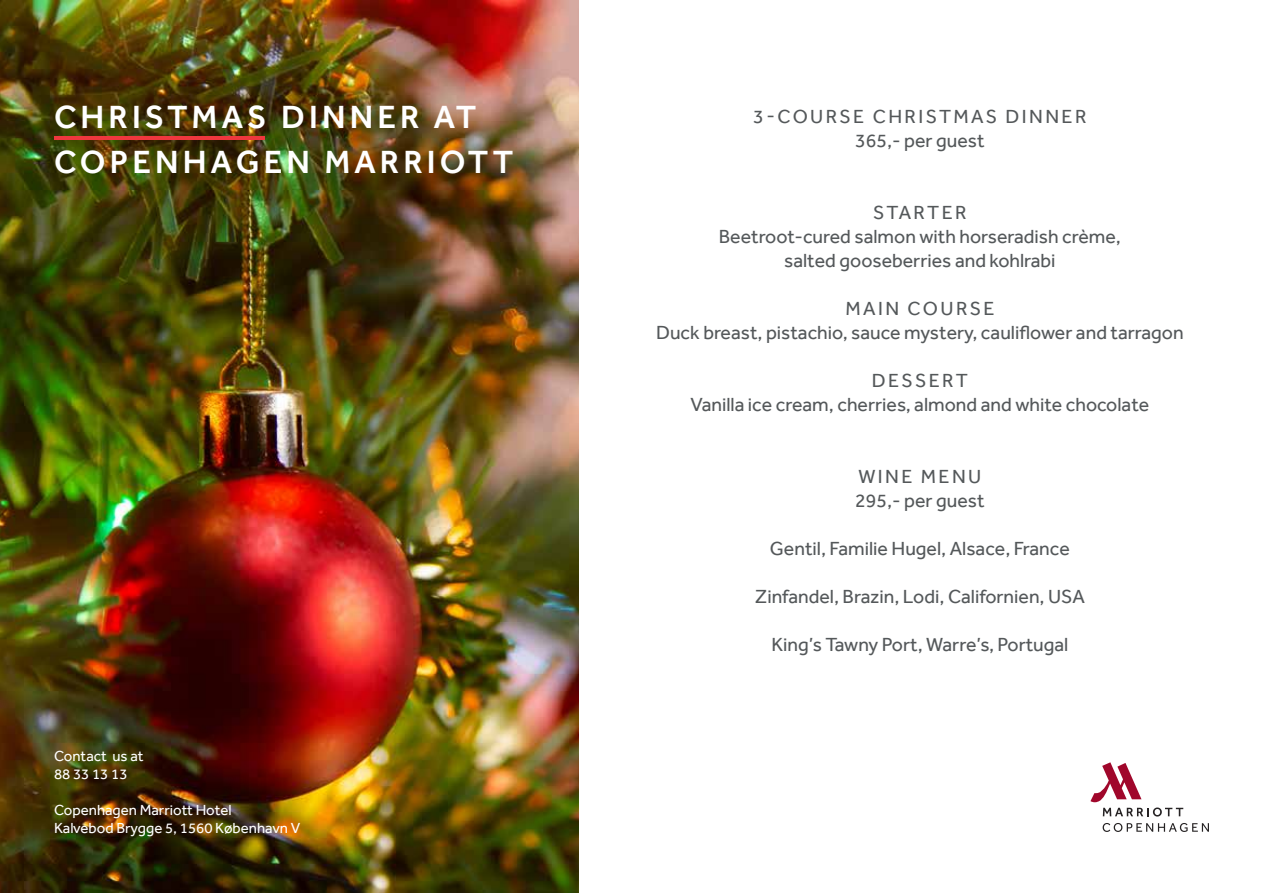
<style>
.page{position:relative;width:1263px;height:893px;background:#fff}
.page>*{position:absolute;margin:0;border:0;box-sizing:border-box;transform-origin:0 0}
.t1{font:500 33px/44.1px "Effra";letter-spacing:.125em;color:#fff}
.t2{font:19.5px/24px "Effra";color:#54585a;text-align:center}
.t3{font:19.5px/24px "Effra";letter-spacing:.12em;color:#54585a;text-align:center}
.t4{font:15px/18px "Effra";color:#fff}
</style>
<div class="page">
<img style="left:0;top:0;width:579px;height:893px">
<svg style="left:1090px;top:762px;width:93px;height:54px"></svg>
<svg style="left:1103px;top:823px;width:105px;height:9px"></svg>
<hr style="left:54px;top:136px;width:210px;height:3px;background:#ef373e">
<h1 class="t1" style="left:54px;top:95px;width:461px">CHRISTMAS DINNER AT<br>COPENHAGEN MARRIOTT</h1>
<p class="t4" style="left:54px;top:746px;width:91px">Contact us at<br>88 33 13 13</p>
<p class="t4" style="left:54px;top:800px;width:248px">Copenhagen Marriott Hotel<br>Kalvebod Brygge 5, 1560 København V</p>
<p class="t3" style="left:753px;top:104px;width:335px">3-COURSE CHRISTMAS DINNER<br>365,- per guest</p>
<p class="t2" style="left:719px;top:200px;width:403px">STARTER<br>Beetroot-cured salmon with horseradish crème, salted gooseberries and kohlrabi</p>
<p class="t2" style="left:656px;top:296px;width:529px">MAIN COURSE<br>Duck breast, pistachio, sauce mystery, cauliflower and tarragon</p>
<p class="t2" style="left:690px;top:368px;width:460px">DESSERT<br>Vanilla ice cream, cherries, almond and white chocolate</p>
<p class="t2" style="left:855px;top:464px;width:131px;text-align:left">WINE MENU<br>295,- per guest</p>
<p class="t2" style="left:770px;top:536px;width:301px">Gentil, Familie Hugel, Alsace, France</p>
<p class="t2" style="left:755px;top:584px;width:332px">Zinfandel, Brazin, Lodi, Californien, USA</p>
<p class="t2" style="left:771px;top:632px;width:298px">King’s Tawny Port, Warre’s, Portugal</p>
</div>
